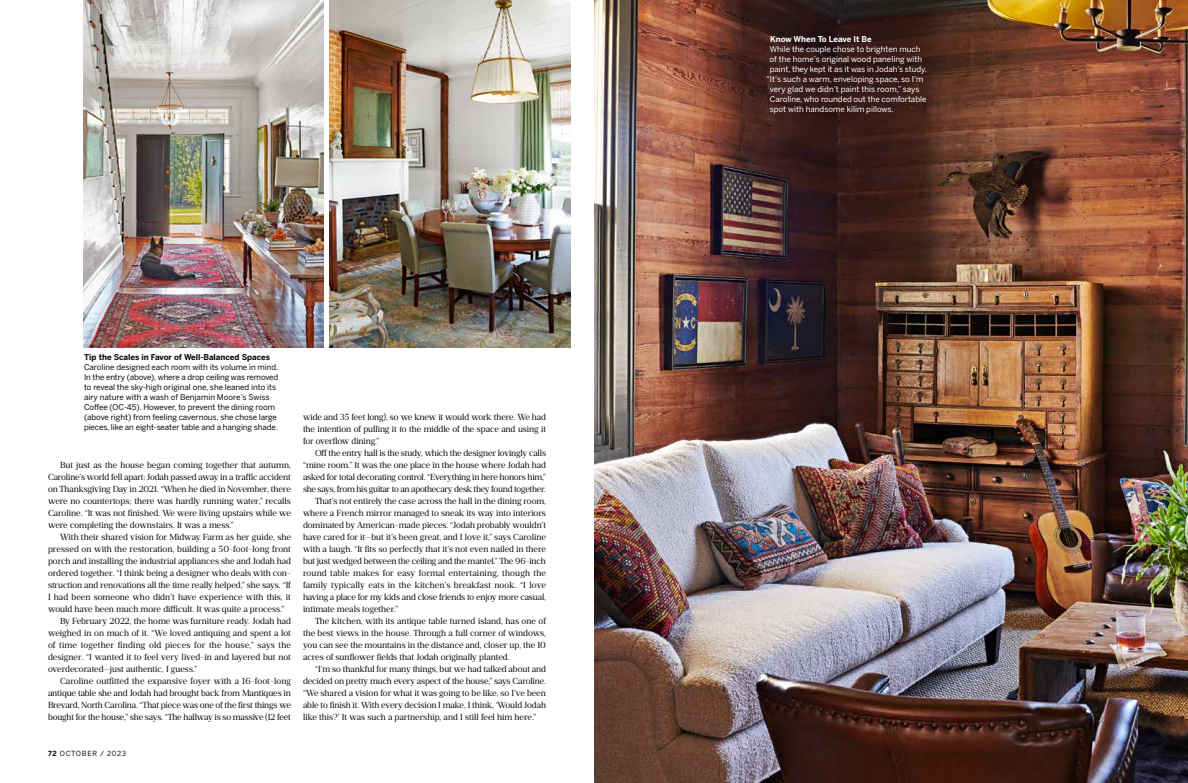
<style>
.page{position:relative;width:1188px;height:783px;background:#fff}
.page>*{position:absolute;margin:0;border:0;box-sizing:border-box;transform-origin:0 0}
.t1{font:8.8px/12px "Prumo Text";letter-spacing:-.005em;color:#0b0a0b;text-align:justify}
.t2{font:8.8px "Prumo Text";letter-spacing:-.025em;color:#0b0a0b}
.t3{font:8.8px "Prumo Text";letter-spacing:.015em;color:#0b0a0b}
.t4{font:8.8px "Prumo Text";letter-spacing:.02em;color:#0b0a0b}
.t5{font:8px/10px "Benton Sans";letter-spacing:-.005em;color:#0b0a0b}
.t6{font:8px "Benton Sans";color:#fff}
.t7{font:700 8px "Benton Sans";color:#0b0a0b}
.t8{font:700 8px "Benton Sans";letter-spacing:-.005em;color:#fff}
.t9{font:7px "Benton Sans";letter-spacing:.095em;color:#0b0a0b}
.s1{font-weight:700}
</style>
<div class="page">
<img style="left:330px;top:0;width:240px;height:348px">
<img style="left:594px;top:0;width:594px;height:783px">
<img style="left:84px;top:0;width:240px;height:348px">
<p class="t7" style="left:84px;top:352px;width:187px">Tip the Scales in Favor of Well-Balanced Spaces</p>
<p class="t5" style="left:84px;top:362px;width:196px">Caroline designed each room with its volume in mind.<br>In the entry (above), where a drop ceiling was removed to reveal the sky-high original one, she leaned into its airy nature with a wash of Benjamin Moore’s Swiss Coffee (OC-45). However, to prevent the dining room (above right) from feeling cavernous, she chose large pieces, like an eight-seater table and a hanging shade.</p>
<p class="t1" style="left:48px;top:459px;width:245px;text-indent:12px">But just as the house began coming together that autumn, Caroline’s world fell apart: Jodah passed away in a traffic accident on Thanksgiving Day in 2021. “When he died in November, there were no countertops; there was hardly running water,” recalls Caroline. “It was not finished. We were living upstairs while we were completing the downstairs. It was a mess.”</p>
<p class="t1" style="left:60px;top:531px;width:233px">With their shared vision for Midway Farm as her guide, she</p>
<p class="t1" style="left:48px;top:543px;width:245px">pressed on with the restoration, building a 50-foot-long front</p>
<p class="t1" style="left:48px;top:555px;width:245px">porch and installing the industrial appliances she and Jodah had</p>
<p class="t1" style="left:48px;top:567px;width:245px">ordered together. “I think being a designer who deals with con-</p>
<p class="t1" style="left:48px;top:579px;width:244px">struction and renovations all the time really helped,” she says. “If</p>
<p class="t1" style="left:48px;top:591px;width:244px">I had been someone who didn’t have experience with this, it</p>
<p class="t1" style="left:48px;top:603px;width:238px">would have been much more difficult. It was quite a process.”</p>
<p class="t1" style="left:60px;top:615px;width:232px">By February 2022, the home was furniture ready. Jodah had</p>
<p class="t1" style="left:48px;top:627px;width:244px">weighed in on much of it. “We loved antiquing and spent a lot</p>
<p class="t4" style="left:48px;top:640px;width:245px">of time together finding old pieces for the house,” says the</p>
<p class="t1" style="left:48px;top:651px;width:244px">designer. “I wanted it to feel very lived-in and layered but not</p>
<p class="t1" style="left:48px;top:663px;width:151px">overdecorated—just authentic, I guess.”</p>
<p class="t1" style="left:60px;top:675px;width:232px">Caroline outfitted the expansive foyer with a 16-foot-long</p>
<p class="t1" style="left:48px;top:687px;width:244px">antique table she and Jodah had brought back from Mantiques in</p>
<p class="t1" style="left:48px;top:699px;width:245px">Brevard, North Carolina. “That piece was one of the first things we</p>
<p class="t1" style="left:48px;top:711px;width:244px">bought for the house,” she says. “The hallway is so massive (12 feet</p>
<p class="t9" style="left:48px;top:749px;width:80px"><span class="s1">72</span> OCTOBER / 2023</p>
<p class="t1" style="left:303px;top:411px;width:245px">wide and 35 feet long), so we knew it would work there. We had the intention of pulling it to the middle of the space and using it for overflow dining.”</p>
<p class="t1" style="left:315px;top:447px;width:233px">Off the entry hall is the study, which the designer lovingly calls</p>
<p class="t1" style="left:303px;top:459px;width:245px">“mine room.” It was the one place in the house where Jodah had</p>
<p class="t2" style="left:303px;top:472px;width:245px">asked for total decorating control. “Everything in here honors him,”</p>
<p class="t2" style="left:303px;top:484px;width:245px">she says, from his guitar to an apothecary desk they found together.</p>
<p class="t1" style="left:315px;top:495px;width:233px">That’s not entirely the case across the hall in the dining room,</p>
<p class="t1" style="left:303px;top:507px;width:245px">where a French mirror managed to sneak its way into interiors</p>
<p class="t1" style="left:303px;top:519px;width:245px">dominated by American-made pieces. “Jodah probably wouldn’t</p>
<p class="t1" style="left:303px;top:531px;width:244px">have cared for it—but it’s been great, and I love it,” says Caroline</p>
<p class="t1" style="left:303px;top:543px;width:244px">with a laugh. “It fits so perfectly that it’s not even nailed in there</p>
<p class="t1" style="left:303px;top:555px;width:244px">but just wedged between the ceiling and the mantel.” The 96-inch</p>
<p class="t3" style="left:303px;top:568px;width:244px">round table makes for easy formal entertaining, though the</p>
<p class="t3" style="left:303px;top:580px;width:244px">family typically eats in the kitchen’s breakfast nook. “I love</p>
<p class="t1" style="left:303px;top:591px;width:245px">having a place for my kids and close friends to enjoy more casual,</p>
<p class="t1" style="left:303px;top:603px;width:97px">intimate meals together.”</p>
<p class="t1" style="left:315px;top:615px;width:232px">The kitchen, with its antique table turned island, has one of</p>
<p class="t1" style="left:303px;top:627px;width:245px">the best views in the house. Through a full corner of windows,</p>
<p class="t1" style="left:303px;top:639px;width:245px">you can see the mountains in the distance and, closer up, the 10</p>
<p class="t1" style="left:303px;top:651px;width:208px">acres of sunflower fields that Jodah originally planted.</p>
<p class="t1" style="left:315px;top:663px;width:233px">“I’m so thankful for many things, but we had talked about and</p>
<p class="t1" style="left:303px;top:675px;width:245px">decided on pretty much every aspect of the house,” says Caroline.</p>
<p class="t1" style="left:303px;top:687px;width:244px">“We shared a vision for what it was going to be like, so I’ve been</p>
<p class="t1" style="left:303px;top:699px;width:245px">able to finish it. With every decision I make, I think, ‘Would Jodah</p>
<p class="t1" style="left:303px;top:711px;width:235px">like this?’ It was such a partnership, and I still feel him here.”</p>
<p class="t8" style="left:770px;top:34px;width:103px">Know When To Leave It Be</p>
<p class="t6" style="left:770px;top:45px;width:152px">While the couple chose to brighten much</p>
<p class="t6" style="left:770px;top:55px;width:154px">of the home’s original wood paneling with</p>
<p class="t6" style="left:770px;top:65px;width:159px">paint, they kept it as it was in Jodah’s study.</p>
<p class="t6" style="left:766px;top:75px;width:159px">“It’s such a warm, enveloping space, so I’m</p>
<p class="t6" style="left:770px;top:85px;width:151px">very glad we didn’t paint this room,” says</p>
<p class="t6" style="left:770px;top:95px;width:158px">Caroline, who rounded out the comfortable</p>
<p class="t6" style="left:770px;top:105px;width:125px">spot with handsome kilim pillows.</p>
</div>
